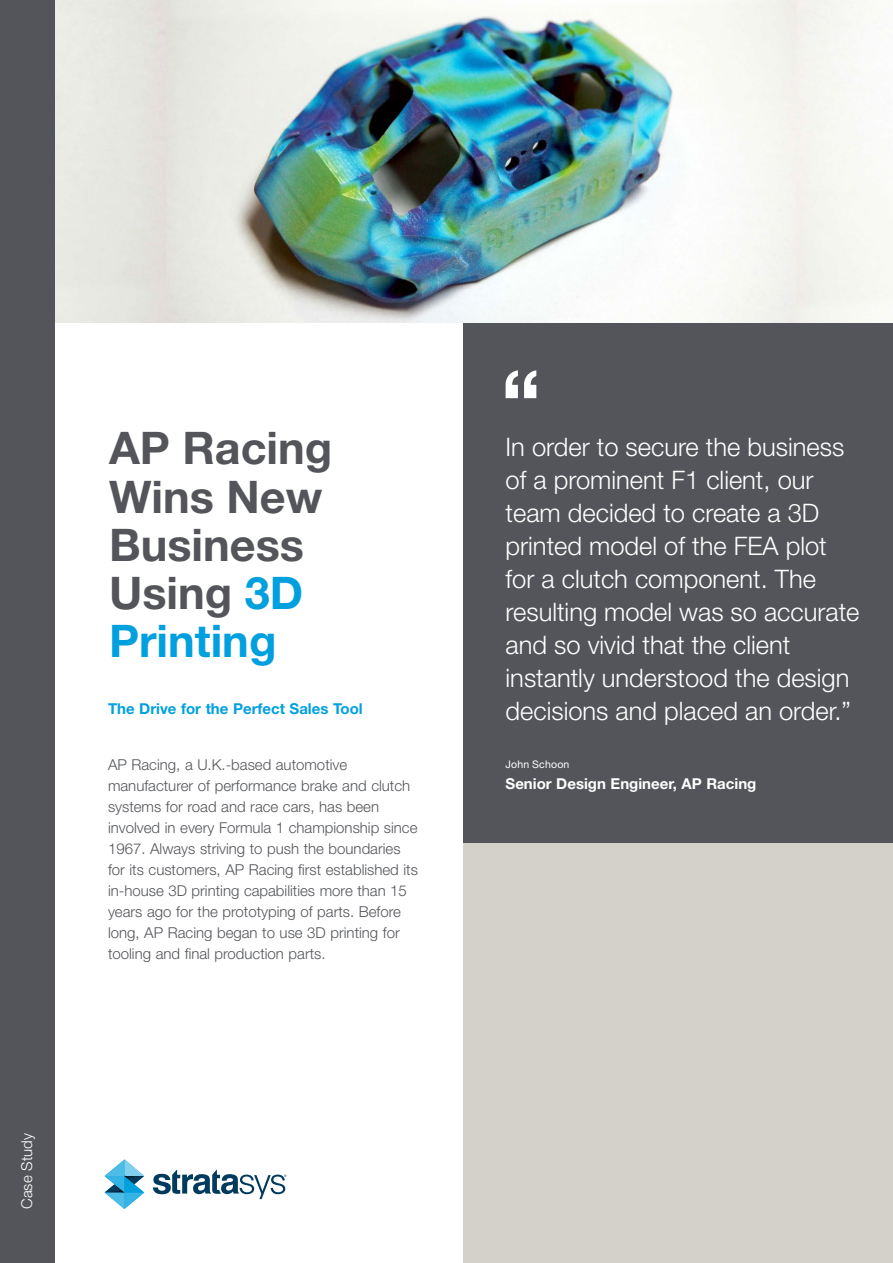
<style>
.page{position:relative;width:893px;height:1263px;background:#fff}
.page>*{position:absolute;margin:0;border:0;box-sizing:border-box;transform-origin:0 0}
.t1{font:700 45px/48px "Helvetica Neue LT Std";color:#54555a}
.t2{font:300 25.5px/33px "Helvetica Neue LT Std";color:#fff}
.t3{font:300 15px/21px "Helvetica Neue LT Std";color:#54555a}
.t4{font:700 15px "Helvetica Neue LT Std";color:#00a0df}
.t5{font:700 15px "Helvetica Neue LT Std";color:#fff}
.t6{font:300 15px "Helvetica Neue LT Std";letter-spacing:.005em;color:#fff}
.t7{font:10.5px "Helvetica Neue LT Std";letter-spacing:.02em;color:#fff}
.s1{color:#00a0df}
</style>
<div class="page">
<svg style="left:105px;top:1159px;width:39px;height:50px"></svg>
<svg style="left:153px;top:1169px;width:133px;height:30px"></svg>
<div style="left:0;top:0;width:54px;height:1263px;background:#54555a"></div>
<div style="left:463px;top:312px;width:430px;height:533px;background:#54555a"></div>
<svg style="left:506px;top:370px;width:30px;height:28px"></svg>
<div style="left:463px;top:844px;width:430px;height:419px;background:#d4d0ca"></div>
<img style="left:55px;top:0;width:838px;height:322px">
<p class="t6" style="left:18px;top:1209px;width:77px;rotate:-90deg">Case Study</p>
<h1 class="t1" style="left:109px;top:423px;width:225px">AP Racing<br>Wins New<br>Business<br>Using <span class="s1">3D<br>Printing</span></h1>
<p class="t2" style="left:506px;top:430px;width:355px">In order to secure the business of a prominent F1 client, our team decided to create a 3D printed model of the FEA plot for a clutch component. The resulting model was so accurate and so vivid that the client instantly understood the design decisions and placed an order.”</p>
<p class="t7" style="left:506px;top:758px;width:65px">John Schoon</p>
<p class="t5" style="left:506px;top:775px;width:252px">Senior Design Engineer, AP Racing</p>
<p class="t4" style="left:108px;top:700px;width:256px">The Drive for the Perfect Sales Tool</p>
<p class="t3" style="left:108px;top:754px;width:311px">AP Racing, a U.K.-based automotive manufacturer of performance brake and clutch systems for road and race cars, has been involved in every Formula 1 championship since 1967. Always striving to push the boundaries for its customers, AP Racing first established its in-house 3D printing capabilities more than 15 years ago for the prototyping of parts. Before long, AP Racing began to use 3D printing for tooling and final production parts.</p>
</div>
